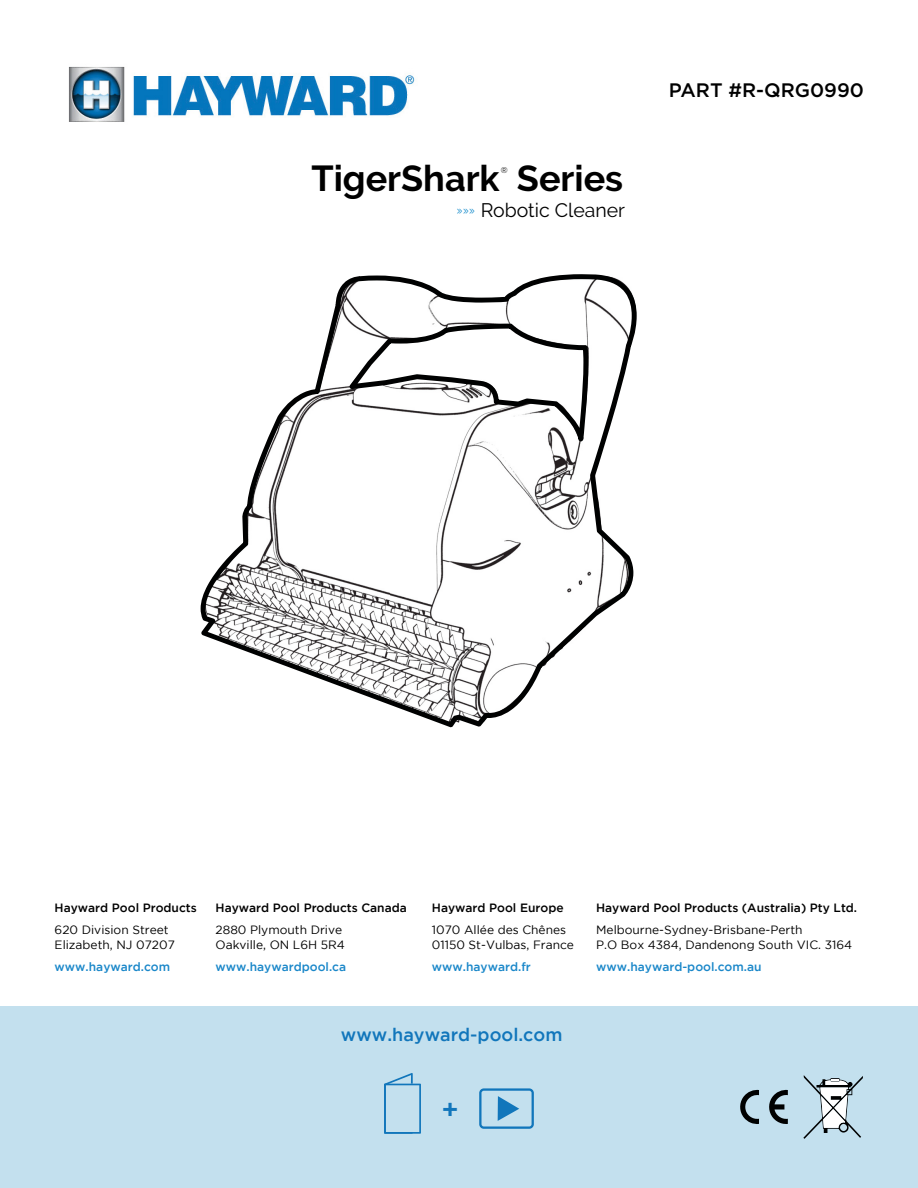
<style>
.page{position:relative;width:918px;height:1188px;background:#fff}
.page>*{position:absolute;margin:0;border:0;box-sizing:border-box;transform-origin:0 0}
.t1{font:700 36px "Raleway";color:#000}
.t2{font:500 27.15px "Gotham";color:#1176bb}
.t3{font:19.5px "Raleway";color:#000}
.t4{font:500 19.5px "Gotham";color:#000}
.t5{font:500 18px "Gotham";color:#1176bb}
.t6{font:12px/15px "Gotham";color:#000}
.t7{font:500 12px "Gotham";color:#000}
.t8{font:500 12px "Gotham";color:#1a87c9}
.t9{font:8.4px "Raleway";color:#000}
.s1{font-family:"Rajdhani";font-size:15px;color:#0082c7}
</style>
<div class="page">
<div style="left:0;top:1007px;width:918px;height:181px;background:#c3e0ee"></div>
<svg style="left:769px;top:1089px;width:19px;height:35px"></svg>
<svg style="left:740px;top:1089px;width:19px;height:35px"></svg>
<svg style="left:384px;top:1073px;width:37px;height:61px"></svg>
<svg style="left:479px;top:1088px;width:55px;height:41px"></svg>
<svg style="left:803px;top:1075px;width:60px;height:64px"></svg>
<img style="left:69px;top:66px;width:346px;height:56px">
<svg style="left:201px;top:274px;width:436px;height:453px"></svg>
<svg style="left:349px;top:324px;width:239px;height:117px"></svg>
<h1 class="t1" style="left:311px;top:158px;width:313px">TigerShark Series</h1>
<p class="t9" style="left:501px;top:165px;width:8px">®</p>
<h3 class="t3" style="left:456px;top:198px;width:170px"><span class="s1">»»»</span> Robotic Cleaner</h3>
<h3 class="t4" style="left:669px;top:77px;width:197px">PART #R-QRG0990</h3>
<p class="t7" style="left:55px;top:901px;width:144px">Hayward Pool Products</p>
<p class="t6" style="left:55px;top:922px;width:122px">620 Division Street<br>Elizabeth, NJ 07207</p>
<p class="t8" style="left:55px;top:960px;width:117px">www.hayward.com</p>
<p class="t7" style="left:216px;top:901px;width:193px">Hayward Pool Products Canada</p>
<p class="t6" style="left:216px;top:922px;width:131px">2880 Plymouth Drive<br>Oakville, ON L6H 5R4</p>
<p class="t8" style="left:216px;top:960px;width:132px">www.haywardpool.ca</p>
<p class="t7" style="left:432px;top:901px;width:133px">Hayward Pool Europe</p>
<p class="t6" style="left:432px;top:922px;width:144px">1070 Allée des Chênes<br>01150 St-Vulbas, France</p>
<p class="t8" style="left:432px;top:960px;width:100px">www.hayward.fr</p>
<h3 class="t5" style="left:341px;top:1024px;width:223px">www.hayward-pool.com</h3>
<p class="t7" style="left:596px;top:901px;width:263px">Hayward Pool Products (Australia) Pty Ltd.</p>
<p class="t6" style="left:596px;top:922px;width:258px">Melbourne-Sydney-Brisbane-Perth<br>P.O Box 4384, Dandenong South VIC. 3164</p>
<p class="t8" style="left:596px;top:960px;width:167px">www.hayward-pool.com.au</p>
<h2 class="t2" style="left:441px;top:1094px;width:19px">+</h2>
</div>
